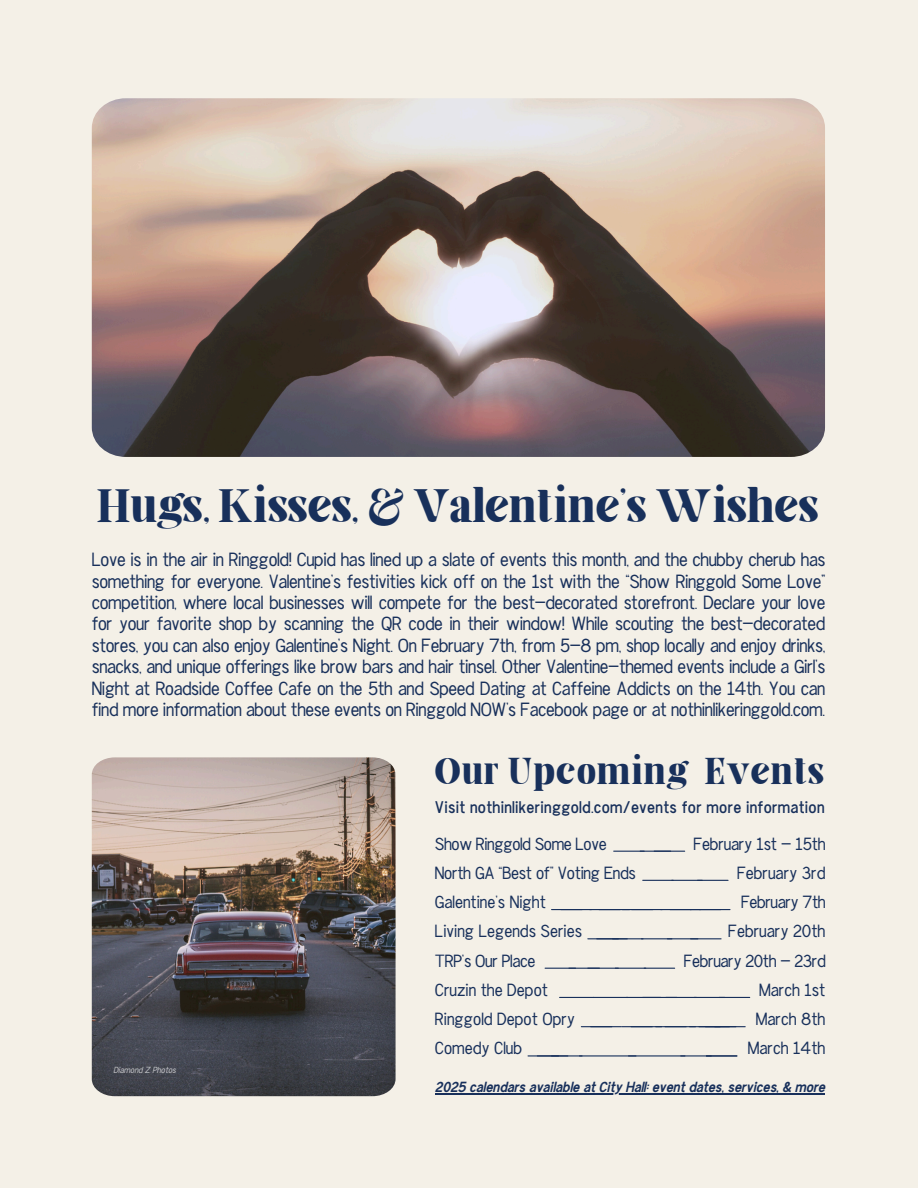
<style>
.page{position:relative;width:918px;height:1188px;background:#f4f0e7}
.page>*{position:absolute;margin:0;border:0;box-sizing:border-box;transform-origin:0 0}
.t1{font:45px "Elika Gorica";color:#18305b}
.t2{font:36px "Elika Gorica";letter-spacing:.025em;color:#18305b}
.t3{font:19.5px/21.3px "Chester Sans";letter-spacing:-.015em;color:#18305b;text-align:justify}
.t4{font:18px "Chester Sans";color:#18305b}
.t5{font:18px "Chester Sans";letter-spacing:-.02em;color:#18305b}
.t6{font:500 17.25px "Chester Sans";letter-spacing:.015em;color:#18305b}
.t7{font:italic 700 15px "Chester Sans";letter-spacing:-.01em;color:#18305b}
.t8{font:italic 9px "Chester Sans";letter-spacing:.005em;color:#fff}
</style>
<div class="page">
<img style="left:92px;top:98px;width:733px;height:359px">
<img style="left:92px;top:757px;width:304px;height:339px">
<hr style="left:629px;top:1055px;width:56px;height:2px;background:#18305b">
<hr style="left:681px;top:1055px;width:30px;height:2px;background:#18305b">
<hr style="left:580px;top:1055px;width:56px;height:2px;background:#18305b">
<hr style="left:706px;top:1055px;width:31px;height:2px;background:#18305b">
<hr style="left:614px;top:851px;width:30px;height:1px;background:#18305b">
<hr style="left:640px;top:851px;width:31px;height:1px;background:#18305b">
<hr style="left:654px;top:851px;width:31px;height:1px;background:#18305b">
<hr style="left:643px;top:880px;width:30px;height:1px;background:#18305b">
<hr style="left:672px;top:880px;width:30px;height:1px;background:#18305b">
<hr style="left:698px;top:880px;width:30px;height:1px;background:#18305b">
<hr style="left:613px;top:938px;width:30px;height:1px;background:#18305b">
<hr style="left:588px;top:938px;width:30px;height:1px;background:#18305b">
<hr style="left:552px;top:1055px;width:30px;height:2px;background:#18305b">
<hr style="left:719px;top:997px;width:31px;height:1px;background:#18305b">
<hr style="left:694px;top:997px;width:31px;height:1px;background:#18305b">
<hr style="left:641px;top:938px;width:31px;height:1px;background:#18305b">
<hr style="left:667px;top:938px;width:31px;height:1px;background:#18305b">
<hr style="left:691px;top:938px;width:30px;height:1px;background:#18305b">
<hr style="left:569px;top:968px;width:30px;height:1px;background:#18305b">
<hr style="left:545px;top:968px;width:31px;height:1px;background:#18305b">
<hr style="left:644px;top:968px;width:31px;height:1px;background:#18305b">
<hr style="left:615px;top:968px;width:31px;height:1px;background:#18305b">
<hr style="left:666px;top:997px;width:30px;height:1px;background:#18305b">
<hr style="left:588px;top:968px;width:30px;height:1px;background:#18305b">
<hr style="left:560px;top:997px;width:34px;height:1px;background:#18305b">
<hr style="left:594px;top:997px;width:34px;height:1px;background:#18305b">
<hr style="left:528px;top:1055px;width:31px;height:2px;background:#18305b">
<hr style="left:552px;top:909px;width:30px;height:1px;background:#18305b">
<hr style="left:561px;top:909px;width:30px;height:1px;background:#18305b">
<hr style="left:590px;top:909px;width:30px;height:1px;background:#18305b">
<hr style="left:599px;top:909px;width:30px;height:1px;background:#18305b">
<hr style="left:622px;top:909px;width:31px;height:1px;background:#18305b">
<hr style="left:632px;top:909px;width:30px;height:1px;background:#18305b">
<hr style="left:661px;top:909px;width:30px;height:1px;background:#18305b">
<hr style="left:690px;top:909px;width:31px;height:1px;background:#18305b">
<hr style="left:700px;top:909px;width:30px;height:1px;background:#18305b">
<hr style="left:627px;top:997px;width:34px;height:1px;background:#18305b">
<hr style="left:643px;top:997px;width:34px;height:1px;background:#18305b">
<hr style="left:581px;top:1026px;width:31px;height:1px;background:#18305b">
<hr style="left:591px;top:1026px;width:30px;height:1px;background:#18305b">
<hr style="left:622px;top:1026px;width:30px;height:1px;background:#18305b">
<hr style="left:631px;top:1026px;width:31px;height:1px;background:#18305b">
<hr style="left:656px;top:1026px;width:30px;height:1px;background:#18305b">
<hr style="left:665px;top:1026px;width:30px;height:1px;background:#18305b">
<hr style="left:690px;top:1026px;width:30px;height:1px;background:#18305b">
<hr style="left:715px;top:1026px;width:30px;height:1px;background:#18305b">
<hr style="left:435px;top:1093px;width:390px;height:1px;background:#18305b">
<p class="t1" style="left:97px;top:489px;width:723px">Hugs, Kisses, &amp; Valentine’s Wishes</p>
<p class="t3" style="left:92px;top:550px;width:735px">Love is in the air in Ringgold! Cupid has lined up a slate of events this month, and the chubby cherub has something for everyone. Valentine’s festivities kick off on the 1st with the “Show Ringgold Some Love” competition, where local businesses will compete for the best-decorated storefront. Declare your love for your favorite shop by scanning the QR code in their window! While scouting the best-decorated stores, you can also enjoy Galentine’s Night. On February 7th, from 5-8 pm, shop locally and enjoy drinks, snacks, and unique offerings like brow bars and hair tinsel. Other Valentine-themed events include a Girl’s Night at Roadside Coffee Cafe on the 5th and Speed Dating at Caffeine Addicts on the 14th. You can find more information about these events on Ringgold NOW’s Facebook page or at nothinlikeringgold.com.</p>
<p class="t2" style="left:435px;top:757px;width:390px">Our Upcoming Events</p>
<p class="t6" style="left:435px;top:799px;width:391px">Visit nothinlikeringgold.com/events for more information</p>
<p class="t8" style="left:113px;top:1066px;width:64px">Diamond Z Photos</p>
<h3 class="t5" style="left:435px;top:835px;width:173px">Show Ringgold Some Love</h3>
<h3 class="t4" style="left:435px;top:864px;width:203px">North GA “Best of” Voting Ends</h3>
<h3 class="t4" style="left:435px;top:894px;width:113px">Galentine’s Night</h3>
<h3 class="t4" style="left:435px;top:923px;width:149px">Living Legends Series</h3>
<h3 class="t5" style="left:435px;top:952px;width:102px">TRP’s Our Place</h3>
<p class="t4" style="left:435px;top:981px;width:115px">Cruzin the Depot</p>
<p class="t4" style="left:435px;top:1011px;width:142px">Ringgold Depot Opry</p>
<p class="t4" style="left:435px;top:1040px;width:89px">Comedy Club</p>
<h3 class="t4" style="left:694px;top:835px;width:134px">February 1st - 15th</h3>
<p class="t4" style="left:737px;top:864px;width:90px">February 3rd</p>
<p class="t5" style="left:741px;top:893px;width:86px">February 7th</p>
<h2 class="t4" style="left:728px;top:923px;width:99px">February 20th</h2>
<h4 class="t5" style="left:684px;top:952px;width:144px">February 20th - 23rd</h4>
<h3 class="t4" style="left:759px;top:981px;width:68px">March 1st</h3>
<h3 class="t4" style="left:756px;top:1010px;width:71px">March 8th</h3>
<h3 class="t4" style="left:748px;top:1040px;width:79px">March 14th</h3>
<p class="t7" style="left:435px;top:1080px;width:392px">2025 calendars available at City Hall: event dates, services, &amp; more</p>
</div>
